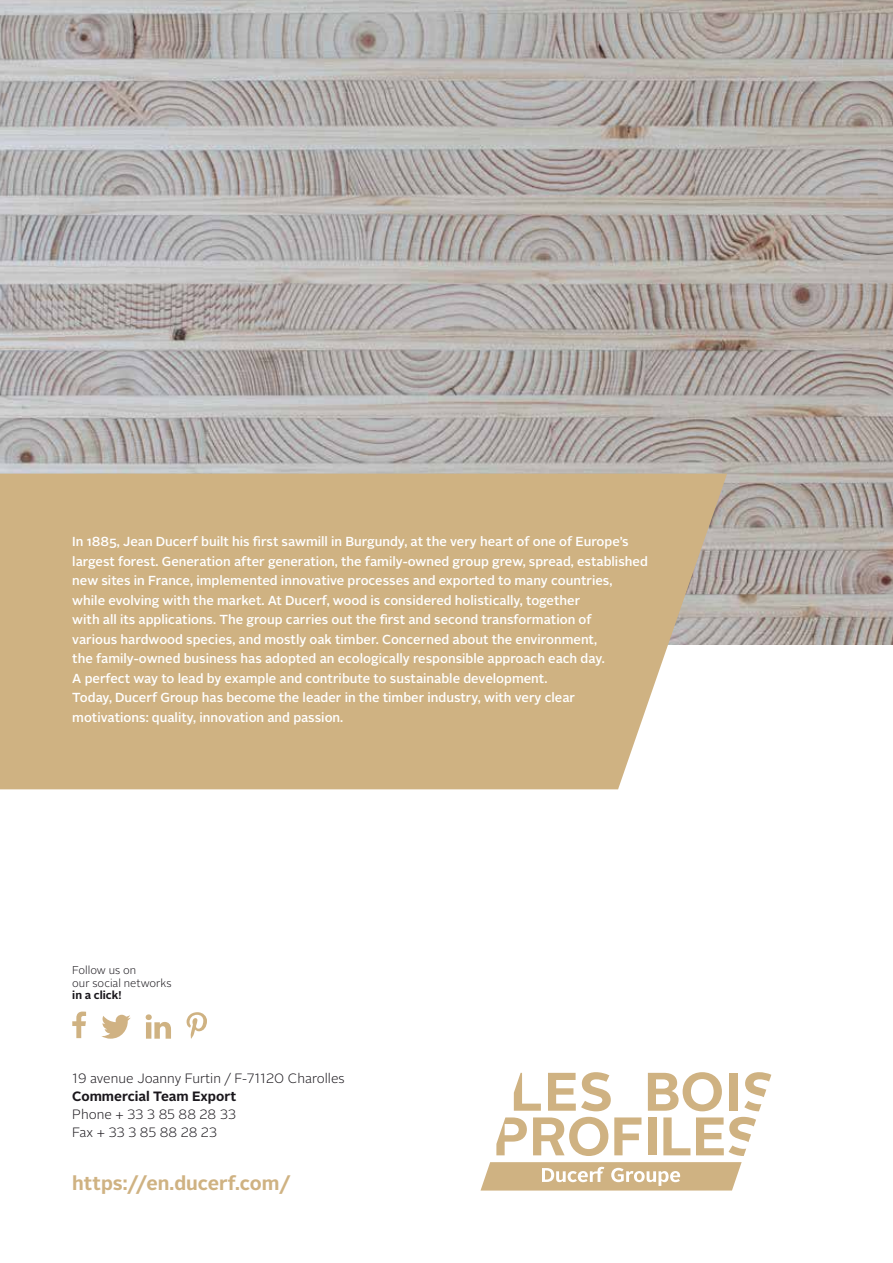
<style>
.page{position:relative;width:893px;height:1263px;background:#fff}
.page>*{position:absolute;margin:0;border:0;box-sizing:border-box;transform-origin:0 0}
.t1{font:700 19.5px "Alright Sans";color:#cfb282}
.t2{font:300 13.5px/18px "Alright Sans";color:#1a171c}
.t3{font:700 13.5px "Alright Sans";color:#1a171c}
.t4{font:500 13.05px/19.5px "Alright Sans";color:#fff}
.t5{font:300 11.25px/12.8px "Alright Sans";color:#1a171c}
.t6{font:700 11.25px "Alright Sans";color:#1a171c}
</style>
<div class="page">
<img style="left:0;top:0;width:893px;height:644px">
<svg style="left:0;top:474px;width:727px;height:315px;background:#d0b589"></svg>
<svg style="left:514px;top:1073px;width:27px;height:38px"></svg>
<svg style="left:548px;top:1072px;width:63px;height:39px"></svg>
<div style="left:729px;top:1073px;width:8px;height:38px;background:#cfb282"></div>
<svg style="left:744px;top:1072px;width:27px;height:39px"></svg>
<svg style="left:496px;top:1117px;width:31px;height:38px"></svg>
<svg style="left:533px;top:1117px;width:75px;height:39px"></svg>
<svg style="left:614px;top:1117px;width:27px;height:38px"></svg>
<div style="left:648px;top:1117px;width:8px;height:38px;background:#cfb282"></div>
<svg style="left:663px;top:1117px;width:27px;height:38px"></svg>
<svg style="left:648px;top:1072px;width:74px;height:39px"></svg>
<svg style="left:696px;top:1117px;width:60px;height:39px"></svg>
<svg style="left:480px;top:1162px;width:262px;height:28px;background:#d6bd95"></svg>
<svg style="left:72px;top:1011px;width:14px;height:27px"></svg>
<svg style="left:101px;top:1015px;width:30px;height:24px"></svg>
<svg style="left:146px;top:1014px;width:25px;height:25px"></svg>
<svg style="left:187px;top:1012px;width:20px;height:27px"></svg>
<p class="t4" style="left:72px;top:532px;width:577px">In 1885, Jean Ducerf built his first sawmill in Burgundy, at the very heart of one of Europe’s largest forest. Generation after generation, the family-owned group grew, spread, established new sites in France, implemented innovative processes and exported to many countries, while evolving with the market. At Ducerf, wood is considered holistically, together<br>with all its applications. The group carries out the first and second transformation of<br>various hardwood species, and mostly oak timber. Concerned about the environment,<br>the family-owned business has adopted an ecologically responsible approach each day.<br>A perfect way to lead by example and contribute to sustainable development.<br>Today, Ducerf Group has become the leader in the timber industry, with very clear motivations: quality, innovation and passion.</p>
<p class="t5" style="left:72px;top:964px;width:101px">Follow us on<br>our social networks</p>
<p class="t6" style="left:72px;top:987px;width:51px">in a click!</p>
<p class="t2" style="left:72px;top:1069px;width:274px">19 avenue Joanny Furtin / F-71120 Charolles</p>
<p class="t3" style="left:72px;top:1087px;width:165px">Commercial Team Export</p>
<p class="t2" style="left:72px;top:1105px;width:165px">Phone + 33 3 85 88 28 33<br>Fax + 33 3 85 88 28 23</p>
<h1 class="t1" style="left:72px;top:1169px;width:220px">https://en.ducerf.com/</h1>
</div>
